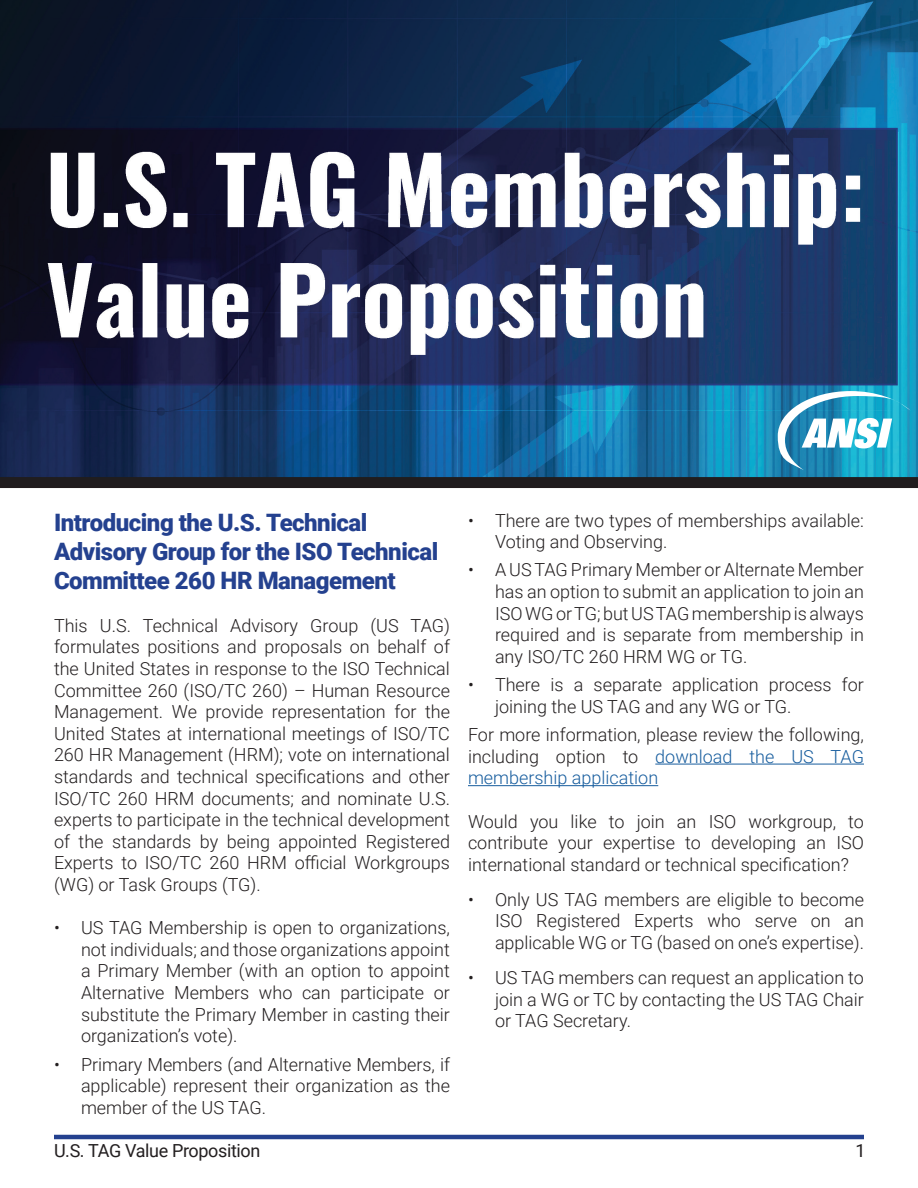
<style>
.page{position:relative;width:918px;height:1188px;background:#fff}
.page>*{position:absolute;margin:0;border:0;box-sizing:border-box;transform-origin:0 0}
.t1{font:900 24px/28.8px "Roboto";letter-spacing:-.02em;color:#24418f}
.t2{font:300 18px/21.6px "Roboto";color:#231f20;text-align:justify}
.t3{font:18px "Roboto";letter-spacing:-.02em;color:#231f20}
.s1{color:#175d9e}
</style>
<div class="page">
<hr style="left:54px;top:1135px;width:810px;height:4px;background:#24418f">
<img style="left:0;top:0;width:918px;height:488px">
<svg style="left:778px;top:391px;width:133px;height:79px"></svg>
<hr style="left:655px;top:764px;width:209px;height:1px;background:#175d9e">
<hr style="left:468px;top:785px;width:190px;height:1px;background:#175d9e">
<h1 class="t1" style="left:54px;top:507px;width:386px">Introducing the U.S. Technical<br>Advisory Group for the ISO Technical<br>Committee 260 HR Management</h1>
<p class="t2" style="left:54px;top:614px;width:398px">This U.S. Technical Advisory Group (US TAG) formulates positions and proposals on behalf of the United States in response to the ISO Technical Committee 260 (ISO/TC 260) – Human Resource Management. We provide representation for the United States at international meetings of ISO/TC 260 HR Management (HRM); vote on international standards and technical specifications and other ISO/TC 260 HRM documents; and nominate U.S. experts to participate in the technical development of the standards by being appointed Registered Experts to ISO/TC 260 HRM official Workgroups (WG) or Task Groups (TG).</p>
<p class="t2" style="left:81px;top:916px;width:370px;text-indent:-27px">• US TAG Membership is open to organizations, not individuals; and those organizations appoint a Primary Member (with an option to appoint Alternative Members who can participate or substitute the Primary Member in casting their organization’s vote).</p>
<p class="t2" style="left:81px;top:1053px;width:370px;text-indent:-27px">• Primary Members (and Alternative Members, if applicable) represent their organization as the member of the US TAG.</p>
<p class="t2" style="left:495px;top:509px;width:370px;text-indent:-27px">• There are two types of memberships available:<br>Voting and Observing.</p>
<p class="t2" style="left:495px;top:559px;width:370px;text-indent:-27px">• A US TAG Primary Member or Alternate Member has an option to submit an application to join an ISO WG or TG; but US TAG membership is always required and is separate from membership in any ISO/TC 260 HRM WG or TG.</p>
<p class="t2" style="left:495px;top:673px;width:370px;text-indent:-27px">• There is a separate application process for joining the US TAG and any WG or TG.</p>
<p class="t2" style="left:468px;top:723px;width:398px">For more information, please review the following, including option to <span class="s1">download the US TAG membership application</span></p>
<p class="t2" style="left:468px;top:810px;width:397px">Would you like to join an ISO workgroup, to contribute your expertise to developing an ISO international standard or technical specification?</p>
<p class="t2" style="left:495px;top:888px;width:371px;text-indent:-27px">• Only US TAG members are eligible to become ISO Registered Experts who serve on an applicable WG or TG (based on one’s expertise).</p>
<p class="t2" style="left:495px;top:966px;width:370px;text-indent:-27px">• US TAG members can request an application to join a WG or TC by contacting the US TAG Chair or TAG Secretary.</p>
<p class="t3" style="left:54px;top:1138px;width:208px">U.S. TAG Value Proposition</p>
<p class="t3" style="left:855px;top:1138px;width:12px">1</p>
</div>
